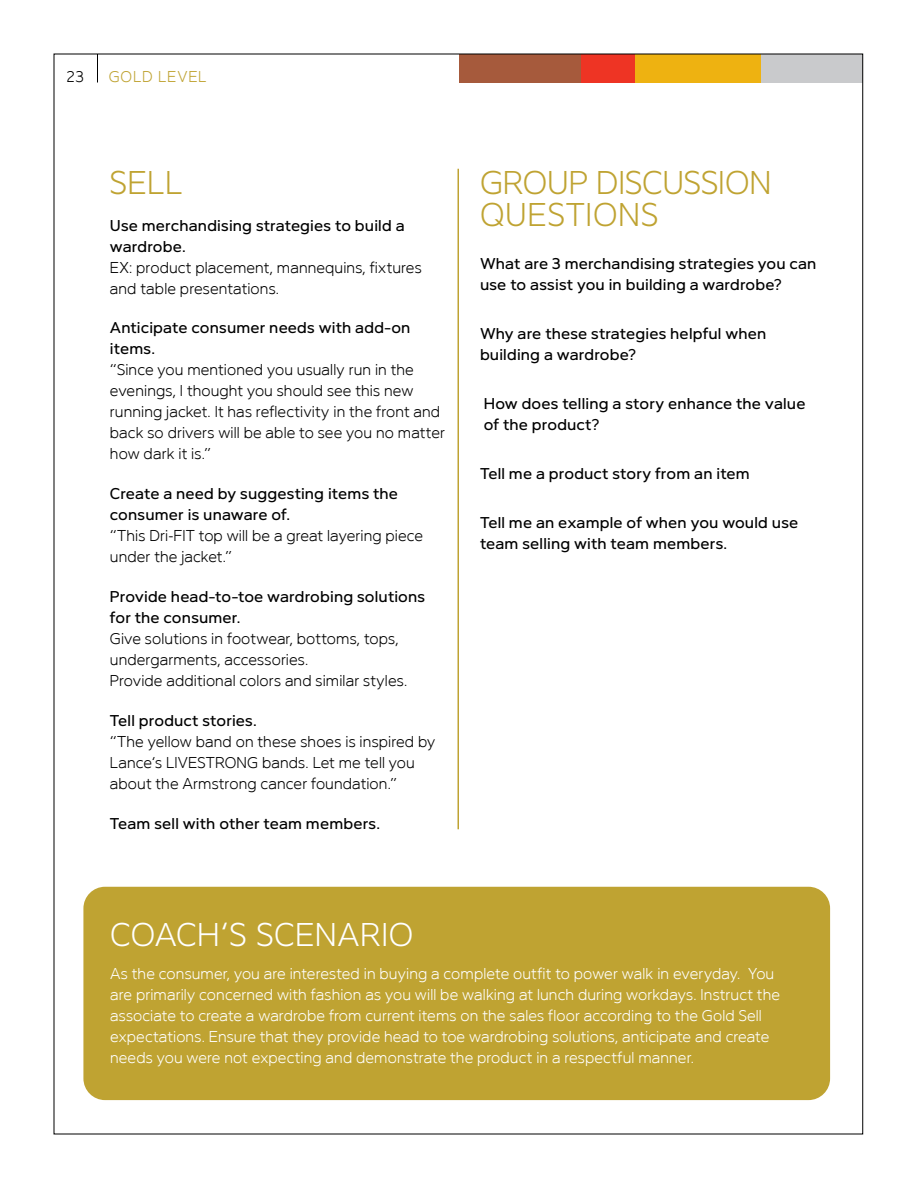
<style>
.page{position:relative;width:918px;height:1188px;background:#fff}
.page>*{position:absolute;margin:0;border:0;box-sizing:border-box;transform-origin:0 0}
.t1{font:300 31.5px/31.5px "Victory Neue";color:#bfa332}
.t2{font:300 31.5px "Victory Neue";letter-spacing:.005em;color:#fff}
.t3{font:300 15px/21px "Victory Neue";letter-spacing:.01em;color:#000}
.t4{font:15px/21px "Victory Neue";letter-spacing:.01em;color:#000}
.t5{font:300 15px/21px "Victory Neue";letter-spacing:.01em;color:#fff}
.t6{font:300 15px "Victory Neue";letter-spacing:.055em;color:#bfa332}
</style>
<div class="page">
<div style="left:459px;top:54px;width:122px;height:28px;background:#a65a3c"></div>
<div style="left:581px;top:54px;width:56px;height:28px;background:#ee3424"></div>
<div style="left:635px;top:54px;width:129px;height:28px;background:#eeb211"></div>
<div style="left:761px;top:54px;width:102px;height:28px;background:#c9cacc"></div>
<svg style="left:97px;top:56px;width:1px;height:26px"></svg>
<div style="left:83px;top:887px;width:747px;height:213px;background:#bfa332;border-radius:22px"></div>
<hr style="left:458px;top:169px;width:1px;height:660px;background:#bfa332">
<p class="t3" style="left:67px;top:66px;width:19px">23</p>
<p class="t6" style="left:109px;top:68px;width:99px">GOLD LEVEL</p>
<h1 class="t1" style="left:110px;top:168px;width:74px">SELL</h1>
<p class="t4" style="left:110px;top:215px;width:296px">Use merchandising strategies to build a wardrobe.</p>
<p class="t3" style="left:110px;top:257px;width:313px">EX: product placement, mannequins, fixtures and table presentations.</p>
<p class="t4" style="left:110px;top:317px;width:302px">Anticipate consumer needs with add-on items.</p>
<p class="t3" style="left:110px;top:360px;width:337px">“Since you mentioned you usually run in the evenings, I thought you should see this new running jacket. It has reflectivity in the front and back so drivers will be able to see you no matter how dark it is.”</p>
<p class="t4" style="left:110px;top:483px;width:290px">Create a need by suggesting items the consumer is unaware of.</p>
<p class="t3" style="left:110px;top:525px;width:315px">“This Dri-FIT top will be a great layering piece under the jacket.”</p>
<p class="t4" style="left:110px;top:586px;width:317px">Provide head-to-toe wardrobing solutions for the consumer.</p>
<p class="t3" style="left:110px;top:628px;width:299px">Give solutions in footwear, bottoms, tops, undergarments, accessories.<br>Provide additional colors and similar styles.</p>
<p class="t4" style="left:110px;top:710px;width:148px">Tell product stories.</p>
<p class="t3" style="left:110px;top:731px;width:327px">“The yellow band on these shoes is inspired by<br>Lance’s LIVESTRONG bands. Let me tell you about the Armstrong cancer foundation.”</p>
<p class="t4" style="left:110px;top:813px;width:272px">Team sell with other team members.</p>
<h1 class="t1" style="left:480px;top:168px;width:293px">GROUP DISCUSSION<br>QUESTIONS</h1>
<p class="t4" style="left:480px;top:253px;width:338px">What are 3 merchandising strategies you can use to assist you in building a wardrobe?</p>
<p class="t4" style="left:480px;top:323px;width:288px">Why are these strategies helpful when building a wardrobe?</p>
<p class="t4" style="left:484px;top:393px;width:323px">How does telling a story enhance the value of the product?</p>
<p class="t4" style="left:480px;top:463px;width:271px">Tell me a product story from an item</p>
<p class="t4" style="left:480px;top:512px;width:320px">Tell me an example of when you would use team selling with team members.</p>
<h1 class="t2" style="left:110px;top:917px;width:305px">COACH’S SCENARIO</h1>
<p class="t5" style="left:110px;top:963px;width:671px">As the consumer, you are interested in buying a complete outfit to power walk in everyday. You are primarily concerned with fashion as you will be walking at lunch during workdays. Instruct the associate to create a wardrobe from current items on the sales floor according to the Gold Sell expectations. Ensure that they provide head to toe wardrobing solutions, anticipate and create needs you were not expecting and demonstrate the product in a respectful manner.</p>
</div>
